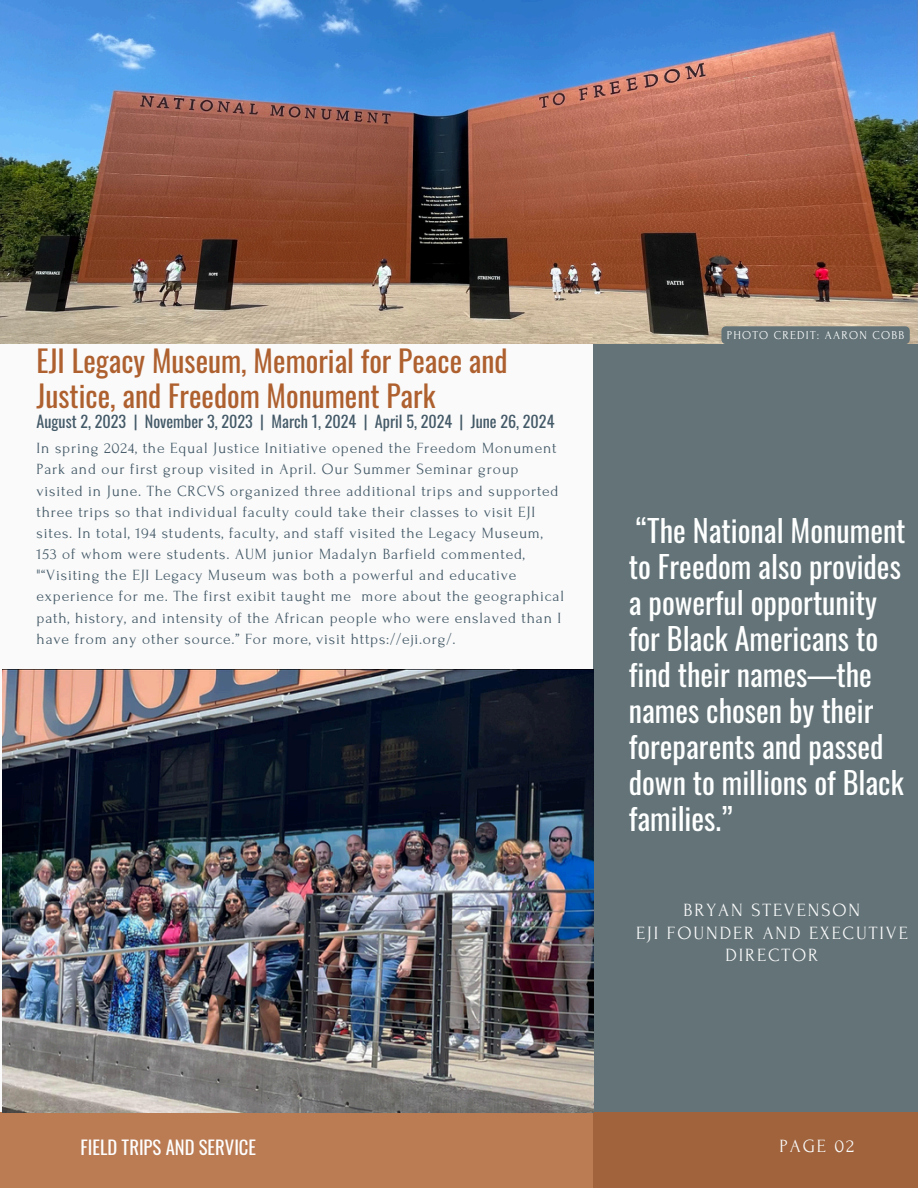
<style>
.page{position:relative;width:918px;height:1188px;background:#fafafa}
.page>*{position:absolute;margin:0;border:0;box-sizing:border-box;transform-origin:0 0}
.t1{font:30.15px/36px "Oswald";color:#feffff}
.t2{font:29.55px/34.8px "Oswald";color:#ae602f}
.t3{font:18.6px/22.2px "Forum";letter-spacing:.1em;color:#fafafa;text-align:center}
.t4{font:18.6px "Oswald";color:#fefefe}
.t5{font:16.05px "Oswald";color:#435967}
.t6{font:15.6px/21.1px "Forum";letter-spacing:.05em;color:#435967}
.t7{font:12px "Forum";letter-spacing:.1em;color:#feffff}
</style>
<div class="page">
<div style="left:594px;top:104px;width:324px;height:1084px;background:#637378"></div>
<div style="left:0;top:1112px;width:918px;height:76px;background:linear-gradient(to right,#c4835b,#9f623b)"></div>
<img style="left:0;top:0;width:918px;height:343px">
<img style="left:3px;top:670px;width:590px;height:442px">
<div style="left:721px;top:326px;width:189px;height:18px;background:#637378;border-radius:4px"></div>
<h1 class="t2" style="left:37px;top:342px;width:473px">EJI Legacy Museum, Memorial for Peace and<br>Justice, and Freedom Monument Park</h1>
<h1 class="t5" style="left:37px;top:409px;width:519px">August 2, 2023 | November 3, 2023 | March 1, 2024 | April 5, 2024 | June 26, 2024</h1>
<h2 class="t6" style="left:37px;top:438px;width:529px">In spring 2024, the Equal Justice Initiative opened the Freedom Monument Park and our first group visited in April. Our Summer Seminar group visited in June. The CRCVS organized three additional trips and supported three trips so that individual faculty could take their classes to visit EJI sites. In total, 194 students, faculty, and staff visited the Legacy Museum, 153 of whom were students. AUM junior Madalyn Barfield commented, "“Visiting the EJI Legacy Museum was both a powerful and educative experience for me. The first exibit taught me more about the geographical path, history, and intensity of the African people who were enslaved than I have from any other source.” For more, visit https://eji.org/.</h2>
<h2 class="t7" style="left:727px;top:328px;width:179px">PHOTO CREDIT: AARON COBB</h2>
<h1 class="t1" style="left:629px;top:512px;width:278px">“The National Monument to Freedom also provides a powerful opportunity for Black Americans to find their names—the names chosen by their foreparents and passed down to millions of Black families.”</h1>
<h3 class="t3" style="left:636px;top:900px;width:273px">BRYAN STEVENSON<br>EJI FOUNDER AND EXECUTIVE<br>DIRECTOR</h3>
<p class="t4" style="left:81px;top:1133px;width:177px">FIELD TRIPS AND SERVICE</p>
<h2 class="t3" style="left:780px;top:1135px;width:76px">PAGE 02</h2>
</div>
